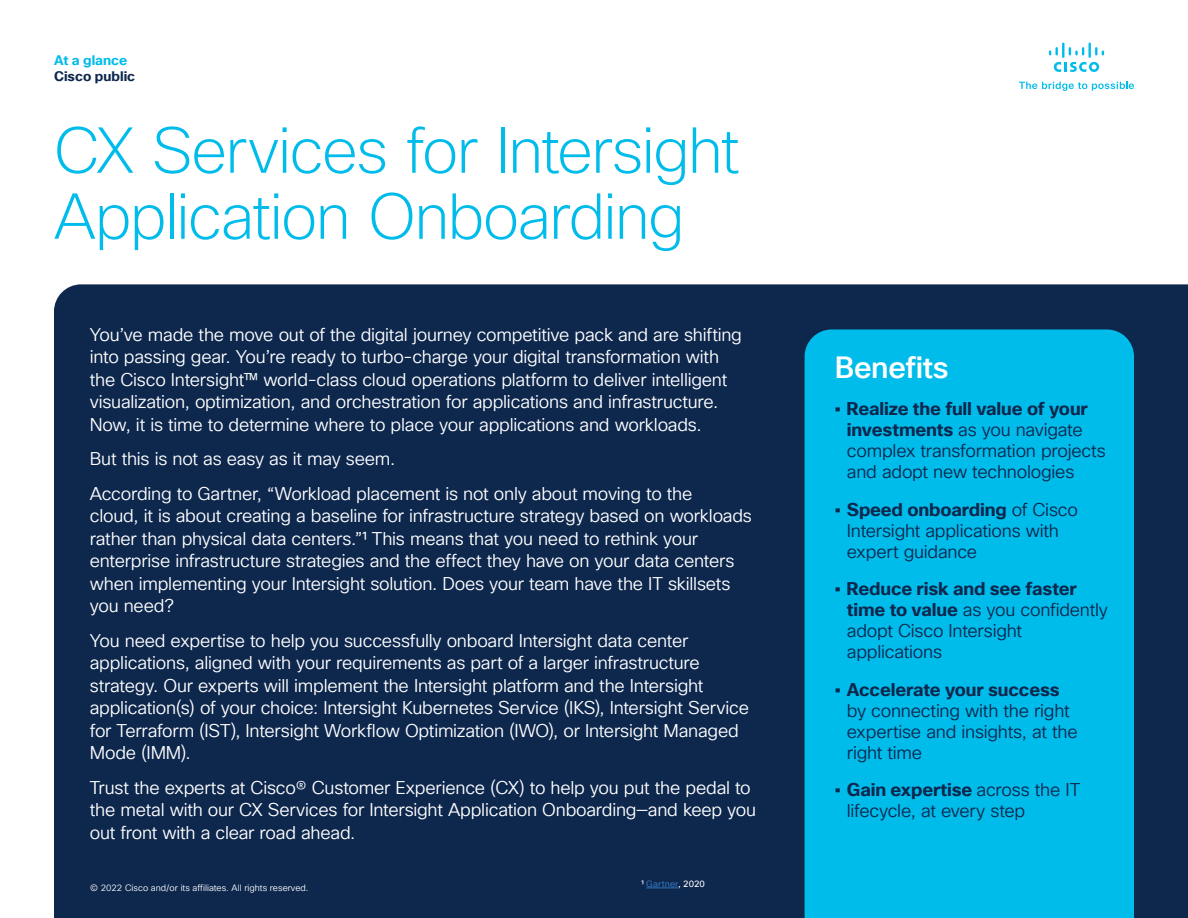
<style>
.page{position:relative;width:1188px;height:918px;background:#fff}
.page>*{position:absolute;margin:0;border:0;box-sizing:border-box;transform-origin:0 0}
.Title_Headline{font:200 63px/66px "Cisco Sans TT";letter-spacing:-.025em;color:#00bceb}
.Sidebar_Heading_Whit{font:500 30px "Cisco Sans TT";letter-spacing:-.01em;color:#fff}
.Intro-body-white{font:18px/22.5px "Cisco Sans TT Light";letter-spacing:-.015em;color:#fff}
.t1{font:18px/21px "Cisco Sans TT Light";letter-spacing:-.015em;color:#0d274d}
.t2{font:700 13.5px "Cisco Sans TT";color:#0d274d}
.t3{font:700 13.5px "Cisco Sans TT";color:#00bceb}
.Footer_white{font:9px "Cisco Sans TT Light";color:#fff}
.t4{font:9px "Cisco Sans TT";letter-spacing:.01em;color:#3173ba}
.s1{color:#0d274d}
.s2{color:#fff}
.s3{font-family:"Cisco Sans TT";font-weight:700}
</style>
<div class="page">
<svg style="left:1019px;top:82px;width:115px;height:9px"></svg>
<svg style="left:1049px;top:43px;width:55px;height:29px"></svg>
<div style="left:54px;top:284px;width:1134px;height:634px;background:#0d274d"></div>
<div style="left:805px;top:329px;width:329px;height:589px;background:#00bceb"></div>
<hr style="left:646px;top:888px;width:32px;height:1px;background:#3173ba">
<p class="t3" style="left:54px;top:51px;width:75px">At a glance</p>
<p class="t2" style="left:54px;top:67px;width:83px">Cisco public</p>
<p class="Title_Headline" style="left:54px;top:120px;width:687px">CX Services for Intersight<br>Application Onboarding</p>
<p class="Intro-body-white" style="left:90px;top:324px;width:654px">You’ve made the move out of the digital journey competitive pack and are shifting into passing gear. You’re ready to turbo-charge your digital transformation with the Cisco Intersight™ world-class cloud operations platform to deliver intelligent visualization, optimization, and orchestration for applications and infrastructure.<br>Now, it is time to determine where to place your applications and workloads.</p>
<p class="Intro-body-white" style="left:90px;top:448px;width:307px">But this is not as easy as it may seem.</p>
<p class="Intro-body-white" style="left:90px;top:483px;width:664px">According to Gartner, “Workload placement is not only about moving to the<br>cloud, it is about creating a baseline for infrastructure strategy based on workloads rather than physical data centers.”¹ This means that you need to rethink your enterprise infrastructure strategies and the effect they have on your data centers when implementing your Intersight solution. Does your team have the IT skillsets you need?</p>
<p class="Intro-body-white" style="left:90px;top:630px;width:661px">You need expertise to help you successfully onboard Intersight data center applications, aligned with your requirements as part of a larger infrastructure strategy. Our experts will implement the Intersight platform and the Intersight application(s) of your choice: Intersight Kubernetes Service (IKS), Intersight Service for Terraform (IST), Intersight Workflow Optimization (IWO), or Intersight Managed Mode (IMM).</p>
<p class="Intro-body-white" style="left:90px;top:777px;width:668px">Trust the experts at Cisco® Customer Experience (CX) to help you put the pedal to the metal with our CX Services for Intersight Application Onboarding—and keep you out front with a clear road ahead.</p>
<p class="Footer_white" style="left:90px;top:882px;width:220px">© 2022 Cisco and/or its affiliates. All rights reserved.</p>
<p class="t4" style="left:626px;top:878px;width:80px"><span class="s1">•</span> <span class="s2">¹</span> Gartner<span class="s2">, 2020</span></p>
<p class="Sidebar_Heading_Whit" style="left:835px;top:348px;width:115px">Benefits</p>
<p class="t1" style="left:847px;top:399px;width:260px;text-indent:-12px"><span class="s3">• Realize the full value of your investments</span> as you navigate complex transformation projects and adopt new technologies</p>
<p class="t1" style="left:847px;top:499px;width:233px;text-indent:-12px"><span class="s3">• Speed onboarding</span> of Cisco<br>Intersight applications with expert guidance</p>
<p class="t1" style="left:847px;top:579px;width:263px;text-indent:-12px"><span class="s3">• Reduce risk and see faster time to value</span> as you confidently adopt Cisco Intersight applications</p>
<p class="t1" style="left:847px;top:679px;width:232px;text-indent:-12px"><span class="s3">• Accelerate your success </span>by connecting with the right expertise and insights, at the right time</p>
<p class="t1" style="left:847px;top:780px;width:235px;text-indent:-12px"><span class="s3">• Gain expertise</span> across the IT lifecycle, at every step</p>
</div>
